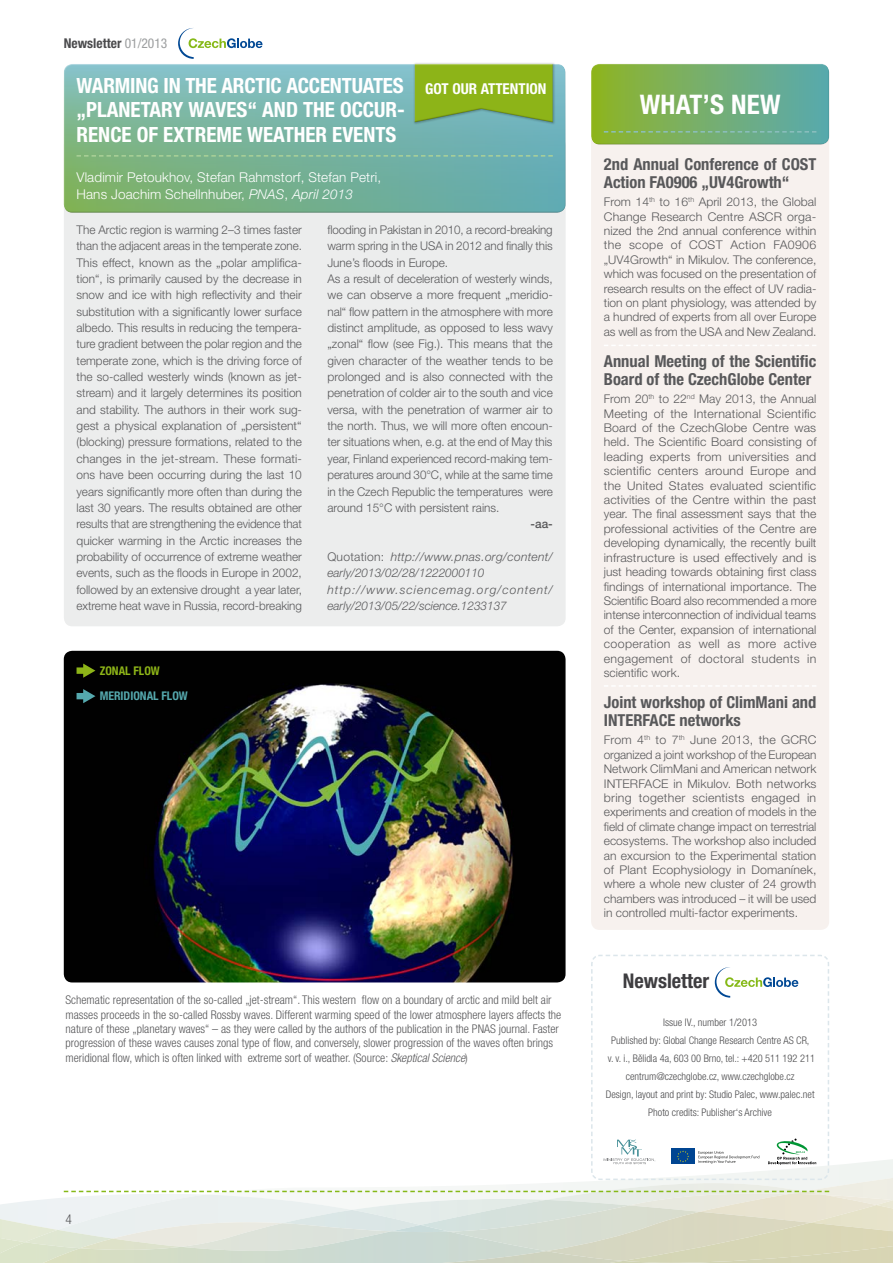
<style>
.page{position:relative;width:893px;height:1263px;background:#fff}
.page>*{position:absolute;margin:0;border:0;box-sizing:border-box;transform-origin:0 0}
.t1{font:700 condensed 27px "Helvetica Neue CE";letter-spacing:.01em;color:#fff}
.t2{font:700 condensed 21px/24px "Helvetica Neue CE";color:#fff}
.t3{font:700 condensed 20.25px "Helvetica Neue CE";color:#3e3d40}
.t4{font:700 condensed 16.5px/18px "Helvetica Neue CE";color:#58585a}
.t5{font:700 condensed 15px "Helvetica Neue CE";color:#fff}
.t6{font:300 13.5px/16.5px "Helvetica Neue CE";letter-spacing:.01em;color:#fff}
.t7{font:700 condensed 13.5px "Helvetica Neue CE";color:#4b4b4d}
.t8{font:300 condensed 13.5px "Helvetica Neue CE";color:#58585a}
.t9{font:300 12px/14.4px "Helvetica Neue CE";color:#58585a;text-align:justify}
.t10{font:300 12px/16.4px "Helvetica Neue CE";color:#58585a;scale:.96 1}
.t11{font:300 condensed 12px/14.4px "Helvetica Neue CE";color:#58585a}
.t12{font:italic 300 12px/16.4px "Helvetica Neue CE";color:#58585a}
.t13{font:700 condensed 12px "Helvetica Neue CE";color:#55a9ae}
.t14{font:700 condensed 12px "Helvetica Neue CE";color:#8db418}
.t15{font:500 12px "Helvetica Neue CE";color:#58585a}
.t16{font:300 condensed 10.5px/18px "Helvetica Neue CE";color:#4b4b4d;text-align:center}
.s1{font-weight:400;color:#9c9e9f}
.s2{font-style:italic}
.s3{font-style:normal}
</style>
<div class="page">
<div style="left:591px;top:64px;width:238px;height:866px;background:#f7f1ee;border-radius:9px"></div>
<div style="left:64px;top:137px;width:502px;height:489px;background:#eceded;border-radius:9px"></div>
<div style="left:63px;top:65px;width:504px;height:148px;background:#000;opacity:.3"></div>
<svg style="left:77px;top:155px;width:476px;height:2px"></svg>
<div style="left:413px;top:63px;width:142px;height:62px;background:#000;opacity:.25"></div>
<div style="left:414px;top:63px;width:141px;height:60px;background:#000;opacity:.4"></div>
<svg style="left:604px;top:345px;width:212px;height:1px"></svg>
<svg style="left:604px;top:685px;width:212px;height:2px"></svg>
<img style="left:64px;top:651px;width:502px;height:303px">
<svg style="left:77px;top:663px;width:18px;height:15px"></svg>
<svg style="left:77px;top:689px;width:18px;height:14px"></svg>
<svg style="left:596px;top:64px;width:229px;height:1px"></svg>
<div style="left:590px;top:65px;width:242px;height:80px;background:#000;opacity:.3"></div>
<svg style="left:604px;top:131px;width:212px;height:2px"></svg>
<svg style="left:178px;top:28px;width:85px;height:31px"></svg>
<svg style="left:0;top:954px;width:893px;height:309px"></svg>
<p class="t7" style="left:64px;top:36px;width:105px">NEWSLETTER <span class="s1">01/2013</span></p>
<h2 class="t2" style="left:77px;top:75px;width:330px">WARMING IN THE ARCTIC ACCENTUATES „PLANETARY WAVES“ AND THE OCCUR-<br>RENCE OF EXTREME WEATHER EVENTS</h2>
<p class="t6" style="left:77px;top:169px;width:306px">Vladimir Petoukhov, Stefan Rahmstorf, Stefan Petri,<br>Hans Joachim Schellnhuber, <span class="s2">PNAS</span>, <span class="s2">April 2013</span></p>
<p class="t5" style="left:425px;top:79px;width:121px">GOT OUR ATTENTION</p>
<p class="t9" style="left:77px;top:222px;width:227px;line-height:16.4px">The Arctic region is warming 2–3 times faster than the adjacent areas in the temperate zone.<br>This effect, known as the „polar amplifica&shy;tion“, is primarily caused by the decrease in snow and ice with high reflectivity and their substitution with a significantly lower surface albedo. This results in reducing the tempera&shy;ture gradient between the polar region and the temperate zone, which is the driving force of the so-called westerly winds (known as jet&shy;stream) and it largely determines its position and stability. The authors in their work sug&shy;gest a physical explanation of „persistent“ (blocking) pressure formations, related to the changes in the jet-stream. These formati&shy;ons have been occurring during the last 10 years significantly more often than during the last 30 years. The results obtained are other results that are strengthening the evidence that quicker warming in the Arctic increases the probability of occurrence of extreme weather events, such as the floods in Europe in 2002, followed by an extensive drought a year later, extreme heat wave in Russia, record-breaking</p>
<p class="t10" style="left:327px;top:222px;width:236px">flooding in Pakistan in 2010, a record-breaking warm spring in the USA in 2012 and finally this June’s floods in Europe.<br>As a result of deceleration of westerly winds, we can observe a more frequent „meridio&shy;nal“ flow pattern in the atmosphere with more distinct amplitude, as opposed to less wavy „zonal“ flow (see Fig.). This means that the given character of the weather tends to be prolonged and is also connected with the penetration of colder air to the south and vice versa, with the penetration of warmer air to the north. Thus, we will more often encoun&shy;ter situations when, e.g. at the end of May this year, Finland experienced record-making tem&shy;peratures around 30°C, while at the same time in the Czech Republic the temperatures were around 15°C with persistent rains.</p>
<p class="t15" style="left:531px;top:517px;width:24px">-aa-</p>
<p class="t12" style="left:327px;top:549px;width:227px"><span class="s3">Quotation:</span> http://www.pnas.org/content/ early/2013/02/28/1222000110 http://www.sciencemag.org/content/ early/2013/05/22/science.1233137</p>
<p class="t14" style="left:100px;top:663px;width:62px">ZONALFLOW</p>
<p class="t13" style="left:100px;top:689px;width:89px">MERIDIONAL FLOW</p>
<p class="t11" style="left:66px;top:993px;width:497px">Schematic representation of the so-called „jet-stream“. This western flow on a boundary of arctic and mild belt air masses proceeds in the so-called Rossby waves. Different warming speed of the lower atmosphere layers affects the nature of these „planetary waves“ – as they were called by the authors of the publication in the PNAS journal. Faster progression of these waves causes zonal type of flow, and conversely, slower progression of the waves often brings meridional flow, which is often linked with extreme sort of weather. (Source: <span class="s2">Skeptical Science</span>)</p>
<p class="t8" style="left:66px;top:1211px;width:8px">4</p>
<h1 class="t1" style="left:640px;top:88px;width:142px">WHAT’S NEW</h1>
<h3 class="t4" style="left:604px;top:155px;width:214px">2ND ANNUAL CONFERENCE OF COST<br>ACTION FA0906 „UV4GROWTH“</h3>
<p class="t9" style="left:604px;top:195px;width:214px">From 14<sup>th</sup> to 16<sup>th</sup> April 2013, the Global Change Research Centre ASCR orga&shy;nized the 2nd annual conference within the scope of COST Action FA0906 „UV4Growth“ in Mikulov. The conference, which was focused on the presentation of research results on the effect of UV radia&shy;tion on plant physiology, was attended by a hundred of experts from all over Europe as well as from the USA and New Zealand.</p>
<h3 class="t4" style="left:604px;top:352px;width:214px">ANNUAL MEETING OF THE SCIENTIFIC<br>BOARD OF THE CZECHGLOBE CENTER</h3>
<p class="t9" style="left:604px;top:392px;width:214px">From 20<sup>th</sup> to 22<sup>nd</sup> May 2013, the Annual Meeting of the International Scientific Board of the CzechGlobe Centre was held. The Scientific Board consisting of leading experts from universities and scientific centers around Europe and the United States evaluated scientific activities of the Centre within the past year. The final assessment says that the professional activities of the Centre are developing dynamically, the recently built infrastructure is used effectively and is just heading towards obtaining first class findings of international importance. The Scientific Board also recommended a more intense interconnection of individual teams of the Center, expansion of international cooperation as well as more active engagement of doctoral students in scientific work.</p>
<h3 class="t4" style="left:604px;top:693px;width:214px">JOINT WORKSHOP OF CLIMMANI AND<br>INTERFA</h3>
<h3 class="t4" style="left:659px;top:711px;width:84px">CE NETWORKS</h3>
<p class="t9" style="left:604px;top:733px;width:214px">From 4<sup>th</sup> to 7<sup>th</sup> June 2013, the GCRC organized a joint workshop of the European Network ClimMani and American network INTERFACE in Mikulov. Both networks bring together scientists engaged in experiments and creation of models in the field of climate change impact on terrestrial ecosystems. The workshop also included an excursion to the Experimental station of Plant Ecophysiology in Domanínek, where a whole new cluster of 24 growth chambers was introduced – it will be used in controlled multi-factor experiments.</p>
<h3 class="t3" style="left:623px;top:969px;width:88px">NEWSLETTER</h3>
<p class="t16" style="left:606px;top:1014px;width:211px">Issue IV., number 1/2013<br>Published by: Global Change Research Centre AS CR,<br>v. v. i., Bělidla 4a, 603 00 Brno, tel.: +420 511 192 211 centrum@czechglobe.cz, www.czechglobe.cz<br>Design, layout and print by: Studio Palec, www.palec.net Photo credits: Publisher‘s Archive</p>
</div>
